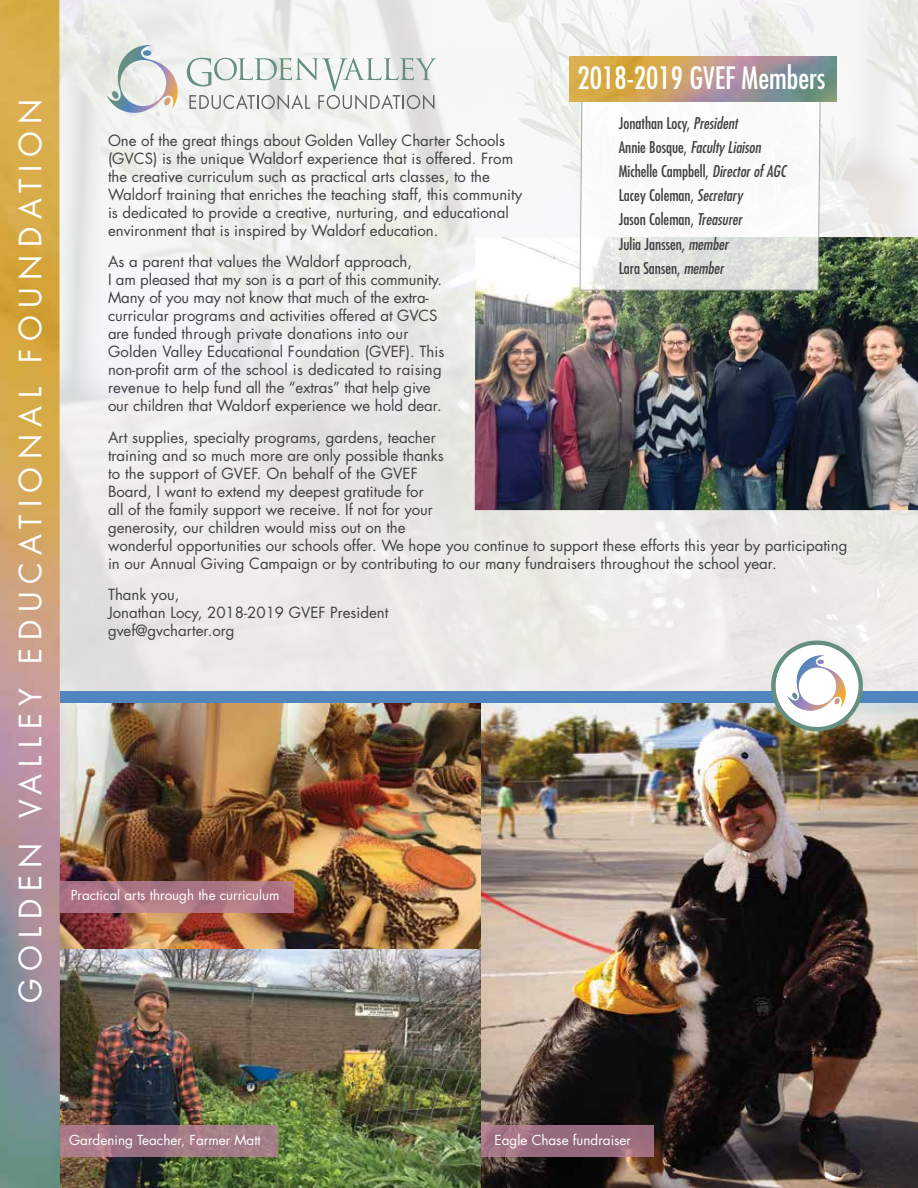
<style>
.page{position:relative;width:918px;height:1188px;background:#fff}
.page>*{position:absolute;margin:0;border:0;box-sizing:border-box;transform-origin:0 0}
.t1{font:30px "Futura";letter-spacing:.25em;color:#fff}
.t2{font:condensed 30px "Futura";color:#fff}
.t3{font:condensed 15.75px/24.3px "Futura";color:#414042}
.t4{font:15px/18px "Futura";color:#414042}
.t5{font:13.5px "Futura";color:#fff}
.s1{font-style:italic}
</style>
<div class="page">
<img style="left:60px;top:949px;width:422px;height:239px">
<img style="left:60px;top:703px;width:422px;height:246px">
<img style="left:60px;top:0;width:858px;height:692px">
<img style="left:0;top:0;width:60px;height:1188px">
<img style="left:475px;top:237px;width:443px;height:273px">
<svg style="left:579px;top:102px;width:242px;height:189px"></svg>
<img style="left:569px;top:57px;width:268px;height:45px">
<img style="left:482px;top:703px;width:436px;height:485px">
<svg style="left:482px;top:1125px;width:172px;height:31px;background:#9b6e80"></svg>
<svg style="left:60px;top:1125px;width:218px;height:31px;background:#a37986"></svg>
<svg style="left:60px;top:882px;width:234px;height:31px;background:#ad7684"></svg>
<svg style="left:187px;top:58px;width:249px;height:52px"></svg>
<svg style="left:106px;top:45px;width:72px;height:71px"></svg>
<div style="left:60px;top:692px;width:858px;height:11px;background:#5086bd"></div>
<img style="left:762px;top:632px;width:110px;height:102px">
<h1 class="t1" style="left:10px;top:1003px;width:906px;rotate:-90deg">GOLDEN VALLEY EDUCATIONAL FOUNDATION</h1>
<h1 class="t2" style="left:577px;top:59px;width:250px">2018-2019 GVEF Members</h1>
<p class="t3" style="left:619px;top:110px;width:169px">Jonathan Locy, <span class="s1">President<br></span>Annie Bosque, <span class="s1">Faculty Liaison<br></span>Michelle Campbell, <span class="s1">Director of AGC<br></span>Lacey Coleman, <span class="s1">Secretary<br></span>Jason Coleman, <span class="s1">Treasurer<br></span>Julia Janssen, <span class="s1">member<br></span>Lara Sansen, <span class="s1">member</span></p>
<p class="t4" style="left:108px;top:131px;width:416px">One of the great things about Golden Valley Charter Schools (GVCS) is the unique Waldorf experience that is offered. From the creative curriculum such as practical arts classes, to the Waldorf training that enriches the teaching staff, this community is dedicated to provide a creative, nurturing, and educational environment that is inspired by Waldorf education.</p>
<p class="t4" style="left:108px;top:252px;width:338px">As a parent that values the Waldorf approach,<br>I am pleased that my son is a part of this community.<br>Many of you may not know that much of the extra&shy;curricular programs and activities offered at GVCS are funded through private donations into our Golden Valley Educational Foundation (GVEF). This non-profit arm of the school is dedicated to raising revenue to help fund all the “extras” that help give our children that Waldorf experience we hold dear.</p>
<p class="t4" style="left:108px;top:428px;width:741px">Art supplies, specialty programs, gardens, teacher<br>training and so much more are only possible thanks<br>to the support of GVEF. On behalf of the GVEF<br>Board, I want to extend my deepest gratitude for<br>all of the family support we receive. If not for your<br>generosity, our children would miss out on the<br>wonderful opportunities our schools offer. We hope you continue to support these efforts this year by participating in our Annual Giving Campaign or by contributing to our many fundraisers throughout the school year.</p>
<p class="t4" style="left:108px;top:585px;width:282px">Thank you,<br>Jonathan Locy, 2018-2019 GVEF President gvef@gvcharter.org</p>
<p class="t5" style="left:71px;top:885px;width:210px">Practical arts through the curriculum</p>
<p class="t5" style="left:69px;top:1130px;width:193px">Gardening Teacher, Farmer Matt</p>
<p class="t5" style="left:495px;top:1130px;width:138px">Eagle Chase fundraiser</p>
</div>
